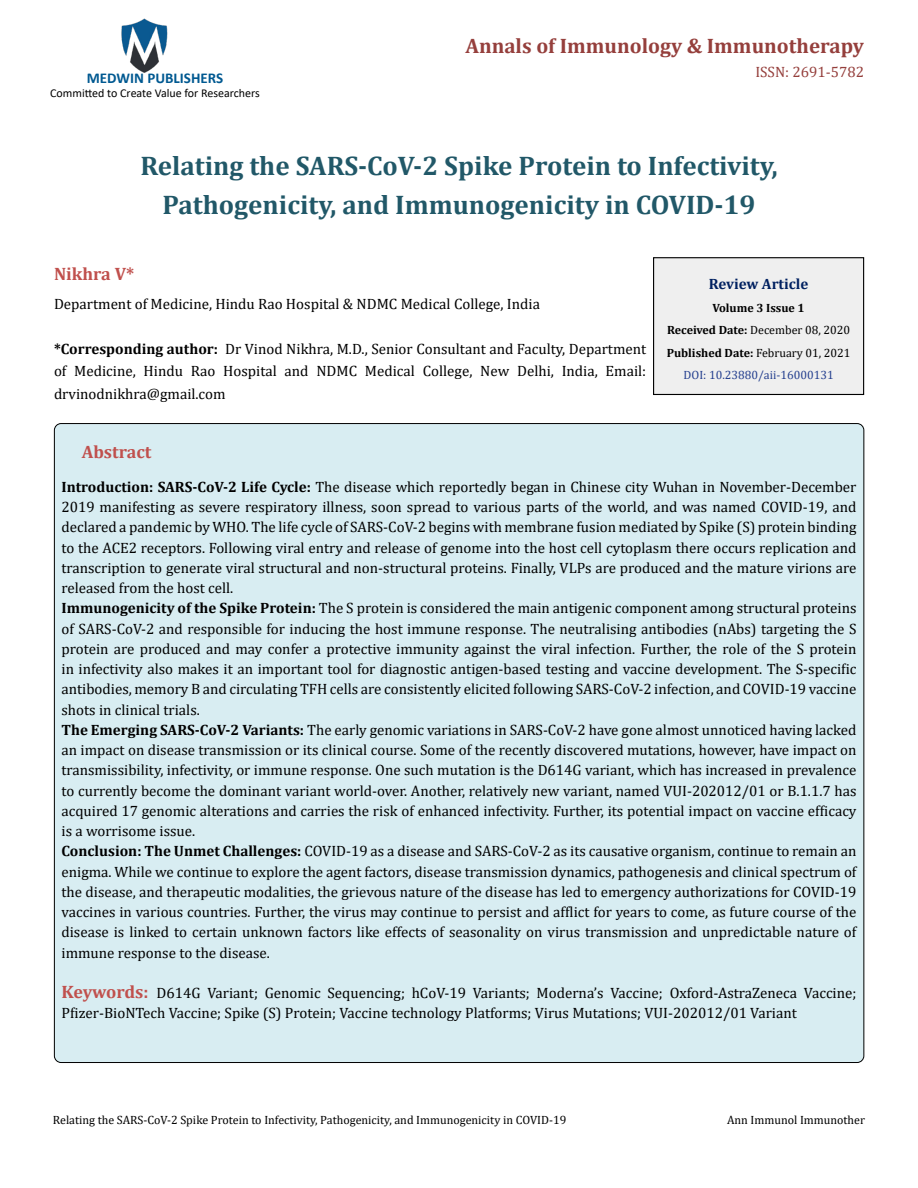
<style>
.page{position:relative;width:918px;height:1188px;background:#fff}
.page>*{position:absolute;margin:0;border:0;box-sizing:border-box;transform-origin:0 0}
.t1{font:700 27px/39px "Cambria";color:#215868;text-align:center}
.t2{font:700 21px "Cambria";color:#953f3c}
.t3{font:700 18px "Cambria";color:#c0504d}
.t4{font:15px/20.2px "Cambria";color:#000}
.t5{font:700 15px "Calibri";color:#005991}
.t6{font:15px "Cambria";color:#953f3c}
.t7{font:700 15px "Cambria";color:#002060}
.t8{font:12px "Cambria";color:#000}
.t9{font:700 12px/22.5px "Cambria";color:#000;text-align:center}
.t10{font:12px "Calibri";color:#000}
.s1{font-weight:700}
.s2{font-weight:400}
.s3{font-weight:400;color:#25408f}
.s4{font-weight:700;font-size:18px;color:#c0504d}
</style>
<div class="page">
<img style="left:121px;top:18px;width:47px;height:55px">
<div style="left:654px;top:258px;width:210px;height:136px;background:#efefef"></div>
<div style="left:653px;top:257px;width:211px;height:138px;border:1px solid #000"></div>
<div style="left:54px;top:424px;width:810px;height:639px;background:#d8edf2;border-radius:7px"></div>
<p class="t5" style="left:87px;top:67px;width:138px">MEDWIN PUBLISHERS</p>
<p class="t10" style="left:50px;top:85px;width:211px">Committed to Create Value for Researchers</p>
<h2 class="t2" style="left:465px;top:31px;width:400px">Annals of Immunology &amp; Immunotherapy</h2>
<p class="t6" style="left:755px;top:63px;width:110px">ISSN: 2691-5782</p>
<h1 class="t1" style="left:140px;top:145px;width:639px">Relating the SARS-CoV-2 Spike Protein to Infectivity,<br>Pathogenicity, and Immunogenicity in COVID-19</h1>
<p class="t3" style="left:54px;top:261px;width:82px">Nikhra V*</p>
<p class="t4" style="left:54px;top:293px;width:488px">Department of Medicine, Hindu Rao Hospital &amp; NDMC Medical College, India</p>
<p class="t4" style="left:54px;top:337px;width:594px;line-height:22.5px;text-align:justify"><span class="s1">*Corresponding author:</span> Dr Vinod Nikhra, M.D., Senior Consultant and Faculty, Department of Medicine, Hindu Rao Hospital and NDMC Medical College, New Delhi, India, Email: drvinodnikhra@gmail.com</p>
<p class="t7" style="left:709px;top:274px;width:101px">Review Article</p>
<p class="t9" style="left:667px;top:296px;width:185px">Volume 3 Issue 1<br>Received Date: <span class="s2">December 08, 2020<br></span>Published Date: <span class="s2">February 01, 2021<br></span><span class="s3">DOI: 10.23880/aii-16000131</span></p>
<p class="t3" style="left:82px;top:439px;width:71px">Abstract</p>
<p class="t4" style="left:62px;top:477px;width:797px"><span class="s1">Introduction: SARS-CoV-2 Life Cycle:</span> The disease which reportedly began in Chinese city Wuhan in November-December 2019 manifesting as severe respiratory illness, soon spread to various parts of the world, and was named COVID-19, and declared a pandemic by WHO. The life cycle of SARS-CoV-2 begins with membrane fusion mediated by Spike (S) protein binding to the ACE2 receptors. Following viral entry and release of genome into the host cell cytoplasm there occurs replication and transcription to generate viral structural and non-structural proteins. Finally, VLPs are produced and the mature virions are released from the host cell.<br><span class="s1">Immunogenicity of the Spike Protein:</span> The S protein is considered the main antigenic component among structural proteins of SARS-CoV-2 and responsible for inducing the host immune response. The neutralising antibodies (nAbs) targeting the S protein are produced and may confer a protective immunity against the viral infection. Further, the role of the S protein in infectivity also makes it an important tool for diagnostic antigen-based testing and vaccine development. The S-specific antibodies, memory B and circulating TFH cells are consistently elicited following SARS-CoV-2 infection, and COVID-19 vaccine shots in clinical trials.<br><span class="s1">The Emerging SARS-CoV-2 Variants:</span> The early genomic variations in SARS-CoV-2 have gone almost unnoticed having lacked an impact on disease transmission or its clinical course. Some of the recently discovered mutations, however, have impact on transmissibility, infectivity, or immune response. One such mutation is the D614G variant, which has increased in prevalence to currently become the dominant variant world-over. Another, relatively new variant, named VUI-202012/01 or B.1.1.7 has acquired 17 genomic alterations and carries the risk of enhanced infectivity. Further, its potential impact on vaccine efficacy is a worrisome issue.<br><span class="s1">Conclusion: The Unmet Challenges:</span> COVID-19 as a disease and SARS-CoV-2 as its causative organism, continue to remain an enigma. While we continue to explore the agent factors, disease transmission dynamics, pathogenesis and clinical spectrum of the disease, and therapeutic modalities, the grievous nature of the disease has led to emergency authorizations for COVID-19 vaccines in various countries. Further, the virus may continue to persist and afflict for years to come, as future course of the disease is linked to certain unknown factors like effects of seasonality on virus transmission and unpredictable nature of immune response to the disease.</p>
<p class="t4" style="left:62px;top:983px;width:796px"><span class="s4">Keywords:</span> D614G Variant; Genomic Sequencing; hCoV-19 Variants; Moderna’s Vaccine; Oxford-AstraZeneca Vaccine;<br>Pfizer-BioNTech Vaccine; Spike (S) Protein; Vaccine technology Platforms; Virus Mutations; VUI-202012/01 Variant</p>
<p class="t8" style="left:53px;top:1113px;width:515px">Relating the SARS-CoV-2 Spike Protein to Infectivity, Pathogenicity, and Immunogenicity in COVID-19</p>
<p class="t8" style="left:727px;top:1113px;width:139px">Ann Immunol Immunother</p>
</div>
